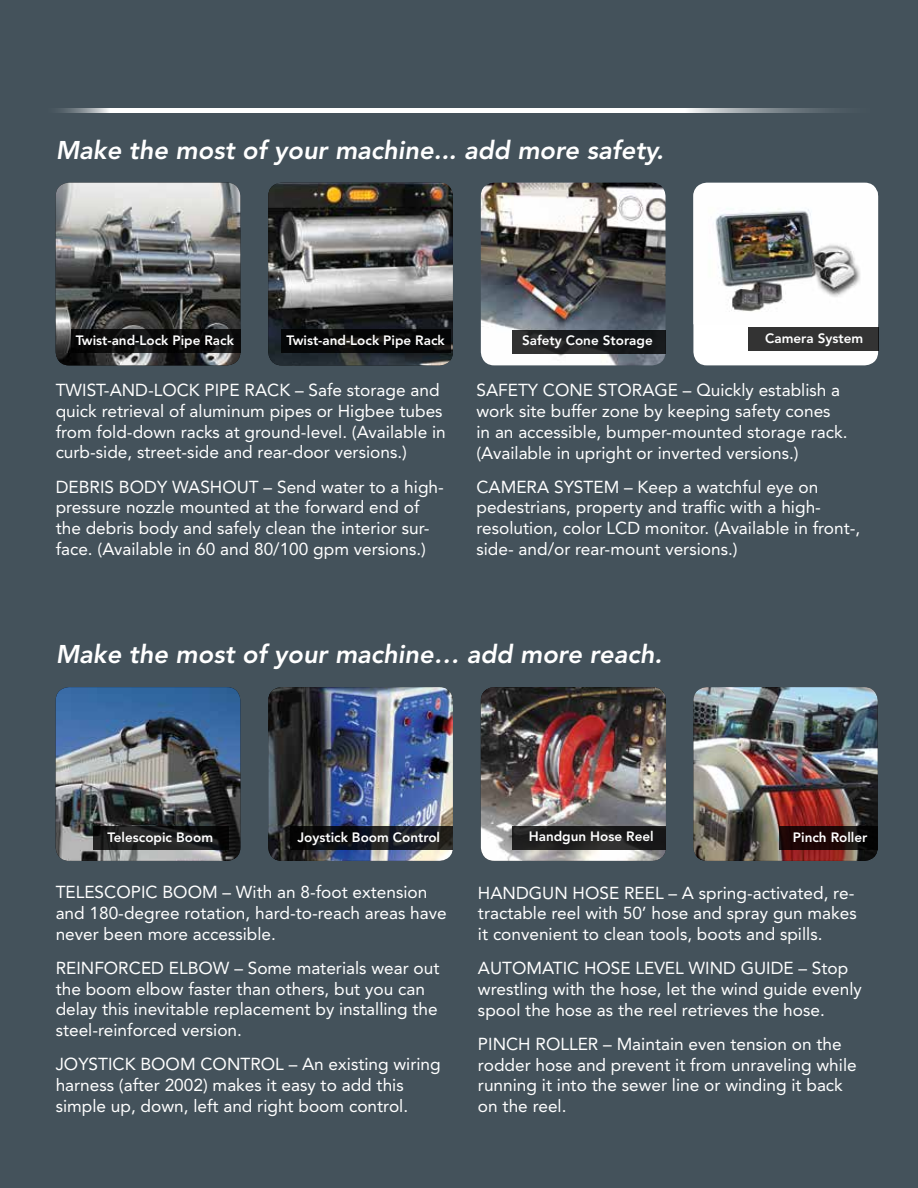
<style>
.page{position:relative;width:918px;height:1188px;background:#44525b}
.page>*{position:absolute;margin:0;border:0;box-sizing:border-box;transform-origin:0 0}
.t1{font:italic 800 25.5px "Avenir LT Std";color:#fff}
.t2{font:17.25px/20.7px "Avenir LT Std";color:#fff}
.t3{font:800 13.5px "Avenir LT Std";color:#fff}
</style>
<div class="page">
<img style="left:56px;top:183px;width:184px;height:182px">
<img style="left:56px;top:687px;width:184px;height:174px">
<div style="left:693px;top:183px;width:185px;height:182px;background:#fff;border-radius:14px"></div>
<img style="left:693px;top:191px;width:185px;height:133px">
<img style="left:693px;top:687px;width:185px;height:174px">
<img style="left:268px;top:183px;width:185px;height:182px">
<img style="left:268px;top:687px;width:185px;height:174px">
<img style="left:481px;top:183px;width:185px;height:182px">
<img style="left:481px;top:687px;width:185px;height:174px">
<svg style="left:43px;top:108px;width:845px;height:5px"></svg>
<svg style="left:779px;top:827px;width:99px;height:23px;background:#180808"></svg>
<div style="left:748px;top:327px;width:130px;height:24px;background:#333"></div>
<svg style="left:513px;top:827px;width:153px;height:23px;background:#1e1e1e"></svg>
<svg style="left:512px;top:330px;width:154px;height:23px;background:#1d1f21"></svg>
<svg style="left:290px;top:827px;width:163px;height:23px;background:#15171a"></svg>
<svg style="left:282px;top:330px;width:169px;height:23px;background:#080809"></svg>
<svg style="left:71px;top:330px;width:169px;height:23px;background:#0c0d0d"></svg>
<svg style="left:93px;top:827px;width:136px;height:23px;background:#1c1d1d"></svg>
<h1 class="t1" style="left:56px;top:135px;width:610px">Make the most of your machine... add more safety.</h1>
<p class="t3" style="left:76px;top:332px;width:160px">Twist-and-Lock Pipe Rack</p>
<p class="t3" style="left:287px;top:332px;width:160px">Twist-and-Lock Pipe Rack</p>
<p class="t3" style="left:522px;top:332px;width:132px">Safety Cone Storage</p>
<p class="t3" style="left:765px;top:330px;width:99px">Camera System</p>
<p class="t2" style="left:56px;top:380px;width:392px">Twist-and-Lock Pipe Rack – Safe storage and quick retrieval of aluminum pipes or Higbee tubes from fold-down racks at ground-level. (Available in curb-side, street-side and rear-door versions.)</p>
<p class="t2" style="left:56px;top:476px;width:390px">Debris Body Washout – Send water to a high&shy;pressure nozzle mounted at the forward end of the debris body and safely clean the interior sur&shy;face. (Available in 60 and 80/100 gpm versions.)</p>
<p class="t2" style="left:476px;top:380px;width:373px">Safety Cone Storage – Quickly establish a work site buffer zone by keeping safety cones in an accessible, bumper-mounted storage rack. (Available in upright or inverted versions.)</p>
<p class="t2" style="left:476px;top:477px;width:385px">Camera System – Keep a watchful eye on pedestrians, property and traffic with a high&shy;resolution, color LCD monitor. (Available in front-, side- and/or rear-mount versions.)</p>
<h1 class="t1" style="left:56px;top:639px;width:608px">Make the most of your machine… add more reach.</h1>
<p class="t3" style="left:108px;top:829px;width:107px">Telescopic Boom</p>
<p class="t3" style="left:297px;top:829px;width:144px">Joystick Boom Control</p>
<p class="t3" style="left:529px;top:829px;width:126px">Handgun Hose Reel</p>
<p class="t3" style="left:793px;top:829px;width:76px">Pinch Roller</p>
<p class="t2" style="left:56px;top:882px;width:392px">Telescopic Boom – With an 8-foot extension and 180-degree rotation, hard-to-reach areas have never been more accessible.</p>
<p class="t2" style="left:56px;top:958px;width:385px">Reinforced Elbow – Some materials wear out the boom elbow faster than others, but you can delay this inevitable replacement by installing the steel-reinforced version.</p>
<p class="t2" style="left:56px;top:1054px;width:387px">Joystick Boom Control – An existing wiring harness (after 2002) makes it easy to add this simple up, down, left and right boom control.</p>
<p class="t2" style="left:478px;top:882px;width:380px">Handgun Hose Reel – A spring-activated, re&shy;tractable reel with 50’ hose and spray gun makes it convenient to clean tools, boots and spills.</p>
<p class="t2" style="left:478px;top:958px;width:385px">Automatic Hose Level Wind Guide – Stop wrestling with the hose, let the wind guide evenly spool the hose as the reel retrieves the hose.</p>
<p class="t2" style="left:478px;top:1034px;width:380px">Pinch Roller – Maintain even tension on the rodder hose and prevent it from unraveling while running it into the sewer line or winding it back on the reel.</p>
</div>
